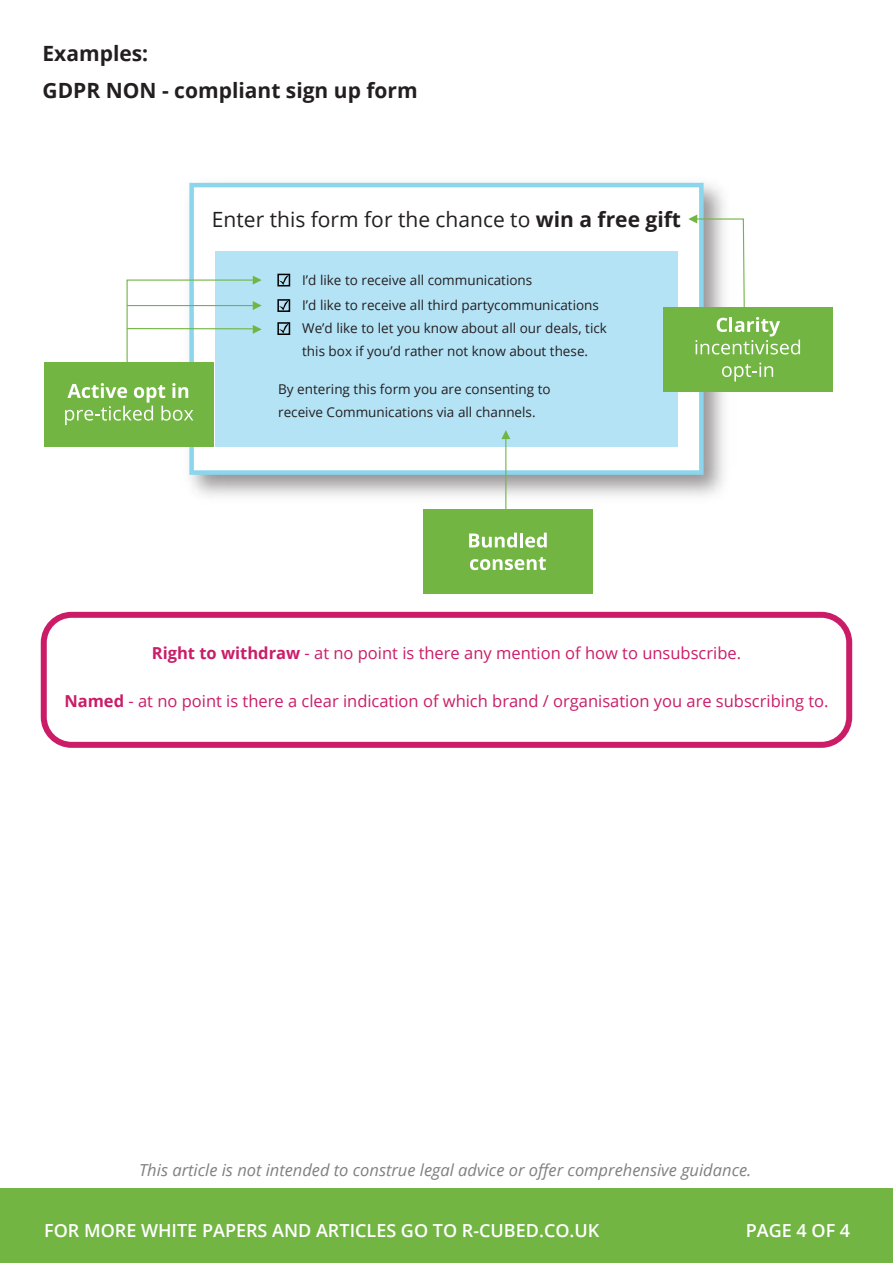
<style>
.page{position:relative;width:893px;height:1263px;background:#fff}
.page>*{position:absolute;margin:0;border:0;box-sizing:border-box;transform-origin:0 0}
.t1{font:21px "Open Sans";color:#231f20}
.t2{font:700 21px/36.9px "Open Sans";color:#231f20}
.t3{font:600 19.5px "Open Sans";color:#fff}
.t4{font:600 18px "Open Sans";color:#fff}
.t5{font:16.5px "Open Sans";color:#cb1c68}
.t6{font:italic 16.5px "Open Sans";color:#808080}
.t7{font:13.5px/22.5px "Open Sans";color:#231f20}
.s1{font-weight:700}
</style>
<div class="page">
<div style="left:0;top:1188px;width:893px;height:75px;background:#72b543"></div>
<img style="left:177px;top:182px;width:560px;height:326px">
<div style="left:189px;top:183px;width:515px;height:292px;background:#fff;border:4px solid #8bd5ed"></div>
<div style="left:215px;top:251px;width:463px;height:196px;background:#b4e3f6"></div>
<div style="left:277px;top:274px;width:13px;height:12px;border:2px solid #000"></div>
<div style="left:277px;top:299px;width:13px;height:13px;border:2px solid #000"></div>
<div style="left:277px;top:322px;width:13px;height:13px;border:2px solid #000"></div>
<div style="left:423px;top:509px;width:169px;height:84px;background:#72b543"></div>
<svg style="left:469px;top:533px;width:48px;height:15px"></svg>
<hr style="left:520px;top:533px;width:3px;height:14px;background:#fff">
<svg style="left:525px;top:533px;width:22px;height:15px"></svg>
<svg style="left:470px;top:557px;width:76px;height:13px"></svg>
<div style="left:45px;top:362px;width:169px;height:84px;background:#72b543"></div>
<svg style="left:65px;top:383px;width:128px;height:42px"></svg>
<div style="left:663px;top:307px;width:169px;height:84px;background:#72b543"></div>
<svg style="left:722px;top:362px;width:51px;height:19px"></svg>
<svg style="left:688px;top:215px;width:112px;height:139px"></svg>
<svg style="left:501px;top:430px;width:9px;height:9px"></svg>
<svg style="left:126px;top:276px;width:136px;height:86px"></svg>
<hr style="left:505px;top:438px;width:1px;height:78px;background:#71b544">
<svg style="left:279px;top:275px;width:10px;height:10px"></svg>
<svg style="left:279px;top:300px;width:10px;height:11px"></svg>
<svg style="left:279px;top:324px;width:10px;height:10px"></svg>
<div style="left:41px;top:612px;width:811px;height:136px;border:6px solid #cb1c68;border-radius:28px"></div>
<h1 class="t2" style="left:43px;top:34px;width:377px">Examples:<br>GDPR NON - compliant sign up form</h1>
<h1 class="t1" style="left:212px;top:205px;width:471px">Enter this form for the chance to <span class="s1">win a free gift</span></h1>
<p class="t7" style="left:302px;top:267px;width:298px;line-height:25.5px">I’d like to receive all communications<br>I’d like to receive all third partycommunications</p>
<p class="t7" style="left:302px;top:317px;width:306px">We’d like to let you know about all our deals, tick this box if you’d rather not know about these.</p>
<p class="t7" style="left:278px;top:378px;width:274px">By entering this form you are consenting to receive Communications via all channels.</p>
<p class="t5" style="left:152px;top:641px;width:591px"><span class="s1">Right to withdraw</span> - at no point is there any mention of how to unsubscribe.</p>
<p class="t5" style="left:64px;top:689px;width:766px"><span class="s1">Named</span> - at no point is there a clear indication of which brand / organisation you are subscribing to.</p>
<p class="t6" style="left:139px;top:1158px;width:614px">This article is not intended to construe legal advice or offer comprehensive guidance.</p>
<h3 class="t4" style="left:44px;top:1218px;width:557px">FOR MORE WHITE PAPERS AND ARTICLES GO TO R-CUBED.CO.UK</h3>
<h3 class="t4" style="left:746px;top:1218px;width:106px">PAGE 4 OF 4</h3>
<h2 class="t3" style="left:18px;top:1220px;width:90px">Granular,</h2>
</div>
